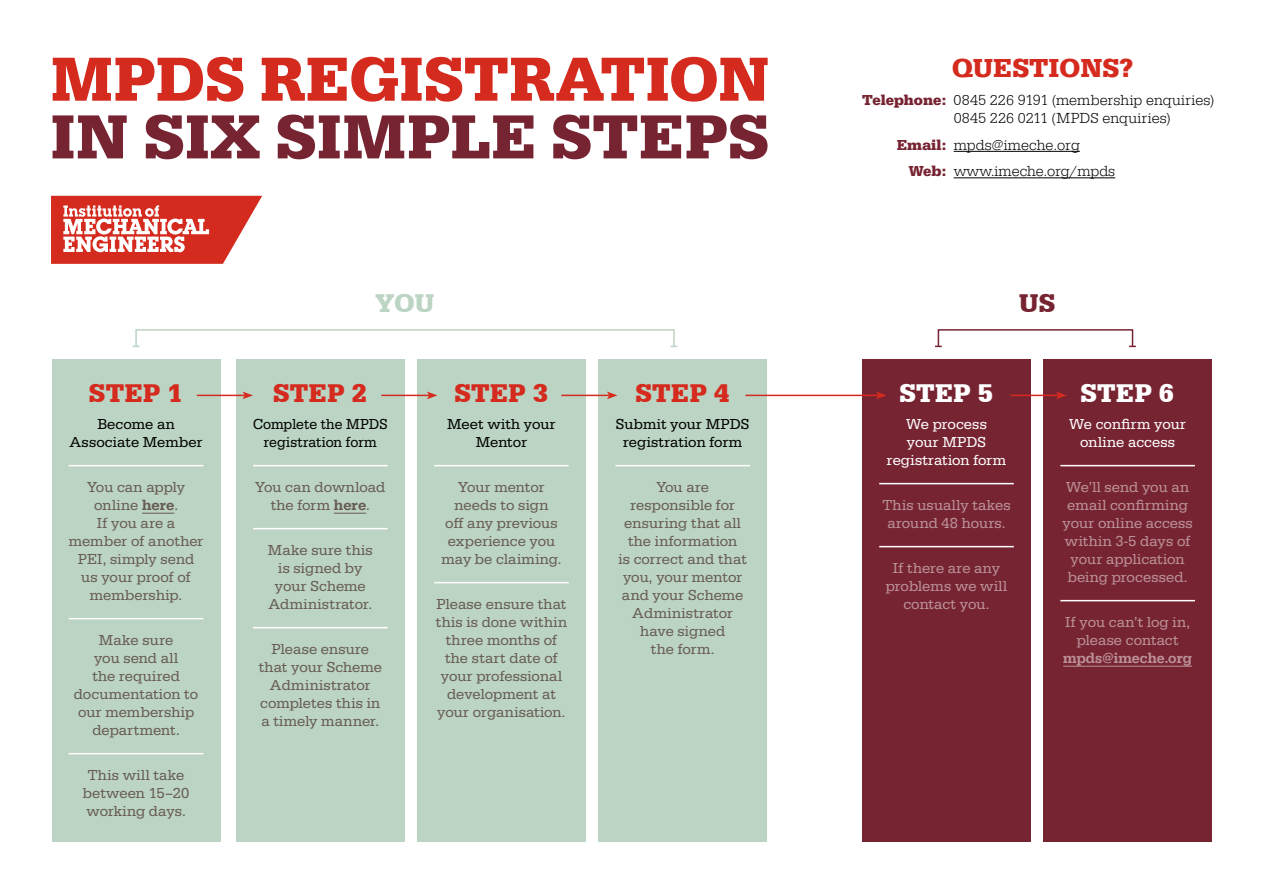
<style>
.page{position:relative;width:1263px;height:893px;background:#fff}
.page>*{position:absolute;margin:0;border:0;box-sizing:border-box;transform-origin:0 0}
.t1{font:900 65.4px "Serifa BT";letter-spacing:.005em;color:#d52a1e}
.t2{font:900 65.4px "Serifa BT";letter-spacing:.01em;color:#772432}
.t3{font:900 27px "Serifa BT";color:#d52a1e}
.t4{font:900 27px "Serifa BT";color:#fff}
.t5{font:700 27px "Serifa";color:#d52a1e}
.t6{font:900 27px "Serifa BT";color:#bcd4c3}
.t7{font:900 27px "Serifa BT";color:#772432}
.t8{font:15px/18px "Serifa";letter-spacing:.005em;color:#675c53;text-align:center}
.t9{font:15px/18px "Serifa";letter-spacing:.01em;color:#bb9298;text-align:center}
.t10{font:300 15px/18px "Serifa D";letter-spacing:.005em;color:#000}
.t11{font:15px/18px "Serifa";letter-spacing:.005em;color:#000;text-align:center}
.t12{font:15px/18px "Serifa";letter-spacing:.01em;color:#fff;text-align:center}
.t13{font:15px/18px "Serifa";letter-spacing:.005em;color:#000;text-align:center;scale:.95 1}
.t14{font:300 15px "Serifa";color:#000}
.t15{font:500 15px "Serifa D";letter-spacing:.005em;color:#bb9298;scale:.96 1}
.s1{font-family:"Serifa";font-weight:700;color:#772432}
.s2{font-weight:700;color:#772432}
.s3{font-family:"Serifa D";font-weight:500}
</style>
<div class="page">
<svg style="left:51px;top:196px;width:211px;height:68px"></svg>
<div style="left:52px;top:359px;width:168px;height:483px;background:#bcd4c3"></div>
<hr style="left:69px;top:465px;width:134px;height:1px;background:#fff">
<hr style="left:142px;top:513px;width:32px;height:1px;background:#675c53">
<hr style="left:69px;top:618px;width:134px;height:1px;background:#fff">
<hr style="left:69px;top:753px;width:134px;height:1px;background:#fff">
<div style="left:236px;top:359px;width:169px;height:483px;background:#bcd4c3"></div>
<hr style="left:253px;top:465px;width:135px;height:1px;background:#fff">
<hr style="left:334px;top:513px;width:32px;height:1px;background:#675c53">
<hr style="left:253px;top:528px;width:135px;height:1px;background:#fff">
<hr style="left:253px;top:627px;width:135px;height:1px;background:#fff">
<div style="left:417px;top:359px;width:169px;height:483px;background:#bcd4c3"></div>
<hr style="left:434px;top:465px;width:135px;height:1px;background:#fff">
<hr style="left:434px;top:582px;width:135px;height:1px;background:#fff">
<div style="left:598px;top:359px;width:169px;height:483px;background:#bcd4c3"></div>
<hr style="left:615px;top:465px;width:135px;height:1px;background:#fff">
<div style="left:862px;top:359px;width:169px;height:483px;background:#772432"></div>
<hr style="left:879px;top:483px;width:135px;height:1px;background:#fff">
<hr style="left:879px;top:546px;width:135px;height:1px;background:#fff">
<div style="left:1043px;top:359px;width:169px;height:483px;background:#772432"></div>
<hr style="left:1060px;top:465px;width:135px;height:1px;background:#fff">
<hr style="left:1060px;top:600px;width:135px;height:1px;background:#fff">
<hr style="left:1063px;top:666px;width:129px;height:1px;background:#bb9298">
<hr style="left:197px;top:395px;width:48px;height:1px;background:#d52a1e">
<svg style="left:242px;top:392px;width:11px;height:7px"></svg>
<hr style="left:381px;top:395px;width:48px;height:1px;background:#d52a1e">
<svg style="left:427px;top:392px;width:10px;height:7px"></svg>
<hr style="left:561px;top:395px;width:48px;height:1px;background:#d52a1e">
<svg style="left:607px;top:392px;width:10px;height:7px"></svg>
<hr style="left:745px;top:395px;width:133px;height:1px;background:#d52a1e">
<svg style="left:876px;top:392px;width:11px;height:7px"></svg>
<hr style="left:1010px;top:395px;width:48px;height:1px;background:#d52a1e">
<svg style="left:1056px;top:392px;width:11px;height:7px"></svg>
<hr style="left:954px;top:151px;width:126px;height:1px;background:#000">
<hr style="left:954px;top:178px;width:161px;height:1px;background:#000">
<div style="left:135px;top:329px;width:540px;height:18px;border:2px solid #bcd4c3"></div>
<div style="left:938px;top:329px;width:195px;height:18px;border:2px solid #772432"></div>
<h1 class="t1" style="left:51px;top:38px;width:720px">MPDS REGISTRATION</h1>
<h1 class="t2" style="left:51px;top:96px;width:719px">IN SIX SIMPLE STEPS</h1>
<h2 class="t5" style="left:952px;top:52px;width:183px">QUESTIONS?</h2>
<p class="t10" style="left:954px;top:92px;width:262px;text-indent:-92px"><span class="s1">Telephone:</span> 0845 226 9191 (membership enquiries)<br>0845 226 0211 (MPDS enquiries)</p>
<p class="t10" style="left:897px;top:136px;width:185px"><span class="s1">Email:</span> mpds@imeche.org</p>
<p class="t14" style="left:909px;top:163px;width:208px"><span class="s2">Web:</span> www.imeche.org/mpds</p>
<h2 class="t3" style="left:89px;top:376px;width:19px">STEP</h2>
<h2 class="t3" style="left:167px;top:376px;width:17px">1</h2>
<p class="t11" style="left:70px;top:415px;width:135px">Become an<br>Associate Member</p>
<p class="t8" style="left:69px;top:478px;width:136px">You can apply online <span class="s3">here</span>.<br>If you are a member of another<br>PEI, simply send us your proof of membership.</p>
<p class="t8" style="left:74px;top:631px;width:126px">Make sure<br>you send all<br>the required documentation to our membership department.</p>
<p class="t8" style="left:83px;top:766px;width:108px">This will take between 15–20 working days.</p>
<h2 class="t6" style="left:375px;top:286px;width:61px">YOU</h2>
<h2 class="t7" style="left:1019px;top:286px;width:38px">US</h2>
<h2 class="t3" style="left:273px;top:376px;width:19px">STEP</h2>
<h2 class="t3" style="left:351px;top:376px;width:17px">2</h2>
<p class="t13" style="left:253px;top:415px;width:143px">Complete the MPDS registration form</p>
<p class="t8" style="left:255px;top:478px;width:132px">You can download the form <span class="s3">here</span>.</p>
<p class="t8" style="left:268px;top:541px;width:106px">Make sure this is signed by your Scheme<br>Administrator.</p>
<p class="t8" style="left:259px;top:640px;width:125px">Please ensure that your Scheme<br>Administrator completes this in a timely manner.</p>
<h2 class="t3" style="left:455px;top:376px;width:19px">STEP</h2>
<h2 class="t3" style="left:532px;top:376px;width:17px">3</h2>
<p class="t11" style="left:447px;top:415px;width:110px">Meet with your<br>Mentor</p>
<p class="t8" style="left:441px;top:478px;width:122px">Your mentor needs to sign<br>off any previous experience you may be claiming.</p>
<p class="t8" style="left:436px;top:595px;width:133px">Please ensure that this is done within three months of the start date of your professional development at your organisation.</p>
<h2 class="t3" style="left:636px;top:376px;width:19px">STEP</h2>
<h2 class="t3" style="left:714px;top:376px;width:17px">4</h2>
<p class="t11" style="left:616px;top:415px;width:135px">Submit your MPDS registration form</p>
<p class="t8" style="left:618px;top:478px;width:130px">You are responsible for ensuring that all the information<br>is correct and that you, your mentor and your Scheme<br>Administrator have signed<br>the form.</p>
<h2 class="t4" style="left:900px;top:376px;width:19px">STEP</h2>
<h2 class="t4" style="left:977px;top:376px;width:17px">5</h2>
<p class="t12" style="left:887px;top:415px;width:121px">We process<br>your MPDS registration form</p>
<p class="t9" style="left:882px;top:496px;width:130px">This usually takes around 48 hours.</p>
<p class="t9" style="left:886px;top:559px;width:123px">If there are any problems we will contact you.</p>
<h2 class="t4" style="left:1081px;top:376px;width:19px">STEP</h2>
<h2 class="t4" style="left:1158px;top:376px;width:17px">6</h2>
<p class="t12" style="left:1069px;top:415px;width:118px">We confirm your online access</p>
<p class="t9" style="left:1062px;top:478px;width:132px">We’ll send you an email confirming your online access within 3-5 days of your application being processed.</p>
<p class="t9" style="left:1065px;top:613px;width:126px">If you can’t log in, please contact</p>
<p class="t15" style="left:1063px;top:649px;width:136px">mpds@imeche.org</p>
</div>
